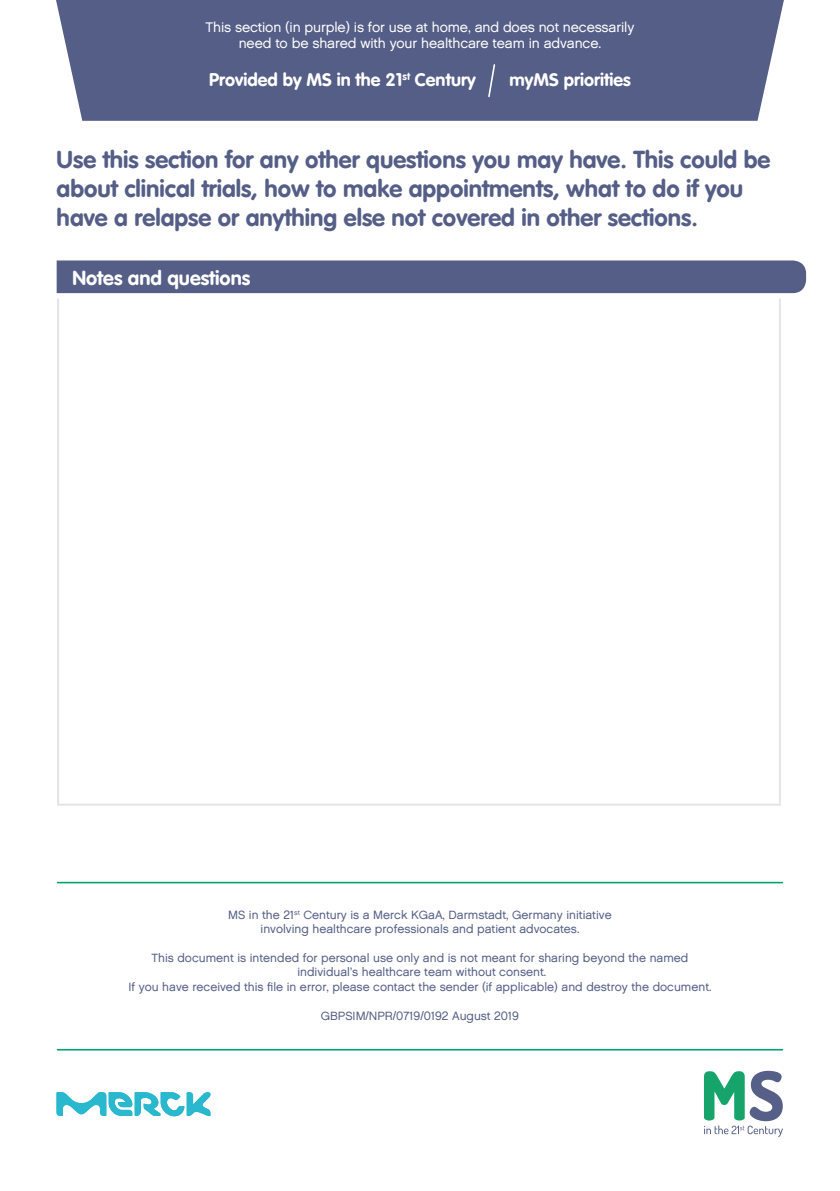
<style>
.page{position:relative;width:840px;height:1191px;background:#fff}
.page>*{position:absolute;margin:0;border:0;box-sizing:border-box;transform-origin:0 0}
.t1{font:24px/28.8px "VAG Rounded Bold";color:#545e86}
.t2{font:20px "VAG Rounded Bold";color:#fff}
.t3{font:18px "VAG Rounded Bold";color:#fff}
.t4{font:14px/16.8px "Chalet London Nineteen Sixty";letter-spacing:-.01em;color:#fff;text-align:center}
.t5{font:12px/14.4px "Chalet London Nineteen Sixty";color:#545e86;text-align:center}
</style>
<div class="page">
<hr style="left:57px;top:295px;width:2px;height:508px;background:#e4e3ec">
<hr style="left:778px;top:295px;width:2px;height:508px;background:#e4e3ec">
<hr style="left:57px;top:803px;width:284px;height:2px;background:#e4e3ec">
<hr style="left:341px;top:803px;width:439px;height:2px;background:#e4e3ec">
<svg style="left:56px;top:260px;width:751px;height:41px"></svg>
<hr style="left:57px;top:881px;width:725px;height:2px;background:#00a46b">
<hr style="left:57px;top:1049px;width:725px;height:1px;background:#00a46b">
<svg style="left:704px;top:1070px;width:78px;height:66px"></svg>
<svg style="left:56px;top:1092px;width:154px;height:24px"></svg>
<div style="left:56px;top:0;width:727px;height:121px;background:#545e86"></div>
<svg style="left:487px;top:63px;width:9px;height:35px"></svg>
<p class="t4" style="left:205px;top:18px;width:430px">This section (in purple) is for use at home, and does not necessarily need to be shared with your healthcare team in advance.</p>
<h3 class="t3" style="left:209px;top:69px;width:268px">Provided by MS in the 21<sup>st</sup> Century</h3>
<h3 class="t3" style="left:509px;top:69px;width:123px">myMS priorities</h3>
<h1 class="t1" style="left:57px;top:145px;width:714px">Use this section for any other questions you may have. This could be about clinical trials, how to make appointments, what to do if you have a relapse or anything else not covered in other sections.</h1>
<h2 class="t2" style="left:72px;top:266px;width:179px">Notes and questions</h2>
<p class="t5" style="left:228px;top:907px;width:385px">MS in the 21<sup>st</sup> Century is a Merck KGaA, Darmstadt, Germany initiative involving healthcare professionals and patient advocates.</p>
<p class="t5" style="left:128px;top:950px;width:584px">This document is intended for personal use only and is not meant for sharing beyond the named individual’s healthcare team without consent.<br>If you have received this file in error, please contact the sender (if applicable) and destroy the document.</p>
<p class="t5" style="left:321px;top:1008px;width:199px">GBPSIM/NPR/0719/0192 August 2019</p>
</div>
